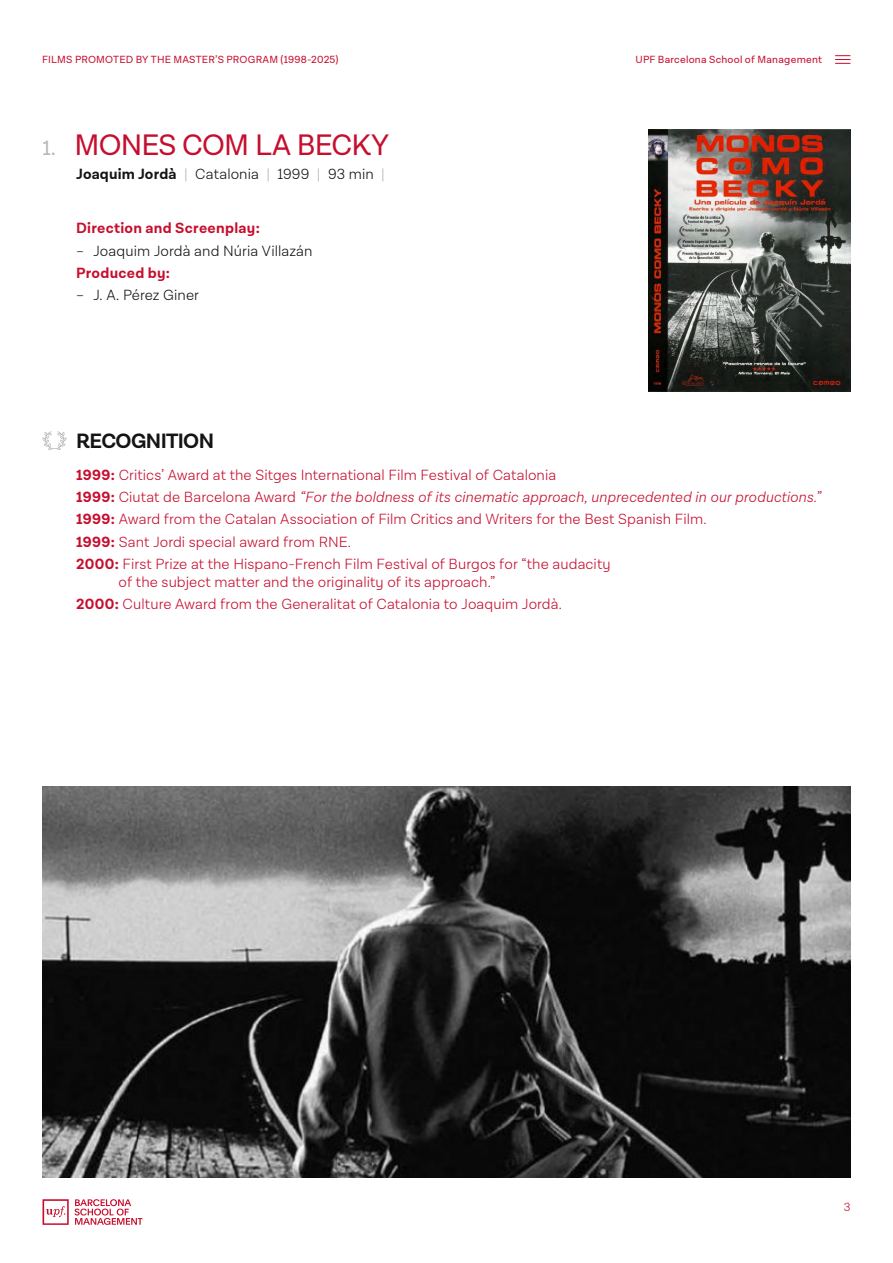
<style>
.page{position:relative;width:893px;height:1263px;background:#fff}
.page>*{position:absolute;margin:0;border:0;box-sizing:border-box;transform-origin:0 0}
.t1{font:30px "Lota Grotesque Alt 1";letter-spacing:-.025em;color:#c60e2e}
.t2{font:700 21px "Lota Grotesque Alt 1";letter-spacing:-.03em;color:#141414}
.t3{font:300 15px/22.2px "Lota Grotesque Alt 1";letter-spacing:.005em;color:#c60e2e}
.t4{font:300 15px "Lota Grotesque Alt 1";letter-spacing:.005em;color:#141414}
.t5{font:700 15px "Lota Grotesque Alt 1";letter-spacing:.02em;color:#c60e2e}
.t6{font:300 12px "Lota Grotesque Alt 1";color:#c60e2e}
.t7{font:10.5px "Lota Grotesque Alt 1";letter-spacing:.02em;color:#c60e2e}
.s1{font-size:21px;color:#b8b8b8}
.s2{font-weight:700}
.s3{color:#b8b8b8}
.s4{font-style:italic}
</style>
<div class="page">
<svg style="left:75px;top:1199px;width:67px;height:26px"></svg>
<svg style="left:43px;top:1199px;width:26px;height:26px"></svg>
<svg style="left:835px;top:55px;width:15px;height:9px"></svg>
<svg style="left:42px;top:431px;width:25px;height:19px"></svg>
<img style="left:648px;top:129px;width:202px;height:263px">
<img style="left:42px;top:787px;width:808px;height:391px">
<p class="t7" style="left:42px;top:54px;width:298px">FILMS PROMOTED BY THE MASTER’S PROGRAM (1998-2025)</p>
<p class="t7" style="left:636px;top:54px;width:188px">UPF Barcelona School of Management</p>
<h1 class="t1" style="left:43px;top:128px;width:348px"><span class="s1">1.</span> MONES COM LA BECKY</h1>
<p class="t4" style="left:76px;top:166px;width:310px"><span class="s2">Joaquim Jordà</span> <span class="s3">|</span> Catalonia <span class="s3">|</span> 1999 <span class="s3">|</span> 93 min <span class="s3">|</span></p>
<p class="t5" style="left:76px;top:220px;width:185px">Direction and Screenplay:</p>
<p class="t4" style="left:76px;top:242px;width:238px">– Joaquim Jordà and Núria Villazán</p>
<p class="t5" style="left:76px;top:264px;width:95px">Produced by:</p>
<p class="t4" style="left:76px;top:287px;width:124px">– J. A. Pérez Giner</p>
<h2 class="t2" style="left:76px;top:428px;width:139px">RECOGNITION</h2>
<p class="t3" style="left:76px;top:464px;width:746px"><span class="s2">1999:</span> Critics’ Award at the Sitges International Film Festival of Catalonia<br><span class="s2">1999:</span> Ciutat de Barcelona Award <span class="s4">“For the boldness of its cinematic approach, unprecedented in our productions.” </span><span class="s2">1999:</span> Award from the Catalan Association of Film Critics and Writers for the Best Spanish Film.<br><span class="s2">1999:</span> Sant Jordi special award from RNE.<br><span class="s2">2000:</span> First Prize at the Hispano-French Film Festival of Burgos for “the audacity</p>
<p class="t3" style="left:76px;top:571px;width:487px;text-indent:43px">of the subject matter and the originality of its approach.”<br><span class="s2">2000:</span> Culture Award from the Generalitat of Catalonia to Joaquim Jordà.</p>
<p class="t6" style="left:844px;top:1200px;width:8px">3</p>
</div>
